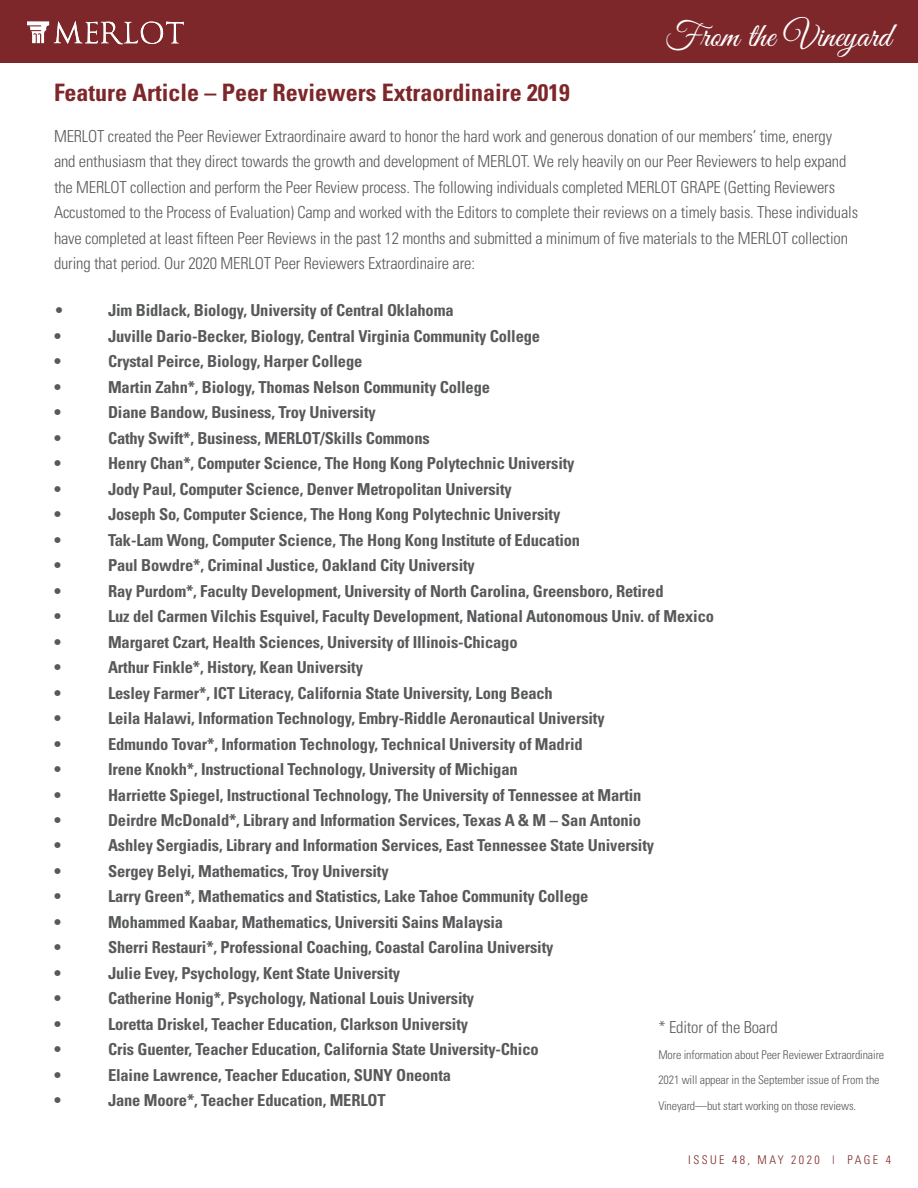
<style>
.page{position:relative;width:918px;height:1188px;background:#fff}
.page>*{position:absolute;margin:0;border:0;box-sizing:border-box;transform-origin:0 0}
.t1{font:34.5px "Great Vibes";color:#fff}
.t2{font:700 condensed 24px "Univers";color:#7e272a}
.t3{font:700 condensed 16.5px "Univers";letter-spacing:-.01em;color:#58595b}
.t4{font:300 condensed 16.5px/25.5px "Univers";letter-spacing:-.01em;color:#58595b}
.t5{font:300 condensed 12px/25.5px "Univers";letter-spacing:-.01em;color:#58595b}
.t6{font:300 condensed 12px "Univers";letter-spacing:.2em;color:#7e272a}
</style>
<div class="page">
<div style="left:0;top:0;width:918px;height:63px;background:#7e272a"></div>
<svg style="left:27px;top:21px;width:157px;height:23px"></svg>
<h1 class="t1" style="left:665px;top:16px;width:228px">From the Vineyard</h1>
<h2 class="t2" style="left:54px;top:78px;width:517px">Feature Article – Peer Reviewers Extraordinaire 2019</h2>
<p class="t4" style="left:54px;top:123px;width:806px">MERLOT created the Peer Reviewer Extraordinaire award to honor the hard work and generous donation of our members’ time, energy<br>and enthusiasm that they direct towards the growth and development of MERLOT. We rely heavily on our Peer Reviewers to help expand the MERLOT collection and perform the Peer Review process. The following individuals completed MERLOT GRAPE (Getting Reviewers Accustomed to the Process of Evaluation) Camp and worked with the Editors to complete their reviews on a timely basis. These individuals have completed at least fifteen Peer Reviews in the past 12 months and submitted a minimum of five materials to the MERLOT collection during that period. Our 2020 MERLOT Peer Reviewers Extraordinaire are:</p>
<p class="t4" style="left:54px;top:297px;width:11px">•</p>
<p class="t3" style="left:108px;top:300px;width:347px">Jim Bidlack, Biology, University of Central Oklahoma</p>
<p class="t3" style="left:54px;top:326px;width:8px">•</p>
<p class="t3" style="left:108px;top:326px;width:434px">Juville Dario-Becker, Biology, Central Virginia Community College</p>
<p class="t3" style="left:54px;top:351px;width:8px">•</p>
<p class="t3" style="left:108px;top:351px;width:256px">Crystal Peirce, Biology, Harper College</p>
<p class="t3" style="left:54px;top:377px;width:8px">•</p>
<p class="t3" style="left:108px;top:377px;width:384px">Martin Zahn*, Biology, Thomas Nelson Community College</p>
<p class="t3" style="left:54px;top:402px;width:8px">•</p>
<p class="t3" style="left:108px;top:402px;width:269px">Diane Bandow, Business, Troy University</p>
<p class="t3" style="left:54px;top:428px;width:8px">•</p>
<p class="t3" style="left:108px;top:428px;width:323px">Cathy Swift*, Business, MERLOT/Skills Commons</p>
<p class="t3" style="left:54px;top:453px;width:8px">•</p>
<p class="t3" style="left:108px;top:453px;width:468px">Henry Chan*, Computer Science, The Hong Kong Polytechnic University</p>
<p class="t3" style="left:54px;top:479px;width:8px">•</p>
<p class="t3" style="left:108px;top:479px;width:405px">Jody Paul, Computer Science, Denver Metropolitan University</p>
<p class="t3" style="left:54px;top:504px;width:8px">•</p>
<p class="t3" style="left:108px;top:504px;width:454px">Joseph So, Computer Science, The Hong Kong Polytechnic University</p>
<p class="t3" style="left:54px;top:530px;width:8px">•</p>
<p class="t3" style="left:108px;top:530px;width:474px">Tak-Lam Wong, Computer Science, The Hong Kong Institute of Education</p>
<p class="t3" style="left:54px;top:555px;width:8px">•</p>
<p class="t3" style="left:108px;top:555px;width:368px">Paul Bowdre*, Criminal Justice, Oakland City University</p>
<p class="t3" style="left:54px;top:581px;width:8px">•</p>
<p class="t3" style="left:108px;top:581px;width:557px">Ray Purdom*, Faculty Development, University of North Carolina, Greensboro, Retired</p>
<p class="t3" style="left:54px;top:606px;width:8px">•</p>
<p class="t3" style="left:108px;top:606px;width:608px">Luz del Carmen Vilchis Esquivel, Faculty Development, National Autonomous Univ. of Mexico</p>
<p class="t3" style="left:54px;top:632px;width:8px">•</p>
<p class="t3" style="left:108px;top:632px;width:411px">Margaret Czart, Health Sciences, University of Illinois-Chicago</p>
<p class="t3" style="left:54px;top:657px;width:8px">•</p>
<p class="t3" style="left:108px;top:657px;width:257px">Arthur Finkle*, History, Kean University</p>
<p class="t3" style="left:54px;top:683px;width:8px">•</p>
<p class="t3" style="left:108px;top:683px;width:446px">Lesley Farmer*, ICT Literacy, California State University, Long Beach</p>
<p class="t3" style="left:54px;top:708px;width:8px">•</p>
<p class="t3" style="left:108px;top:708px;width:498px">Leila Halawi, Information Technology, Embry-Riddle Aeronautical University</p>
<p class="t3" style="left:54px;top:734px;width:8px">•</p>
<p class="t3" style="left:108px;top:734px;width:476px">Edmundo Tovar*, Information Technology, Technical University of Madrid</p>
<p class="t3" style="left:54px;top:759px;width:8px">•</p>
<p class="t3" style="left:108px;top:759px;width:411px">Irene Knokh*, Instructional Technology, University of Michigan</p>
<p class="t3" style="left:54px;top:785px;width:8px">•</p>
<p class="t3" style="left:108px;top:785px;width:535px">Harriette Spiegel, Instructional Technology, The University of Tennessee at Martin</p>
<p class="t3" style="left:54px;top:810px;width:8px">•</p>
<p class="t3" style="left:108px;top:810px;width:535px">Deirdre McDonald*, Library and Information Services, Texas A &amp; M – San Antonio</p>
<p class="t3" style="left:54px;top:836px;width:8px">•</p>
<p class="t3" style="left:108px;top:836px;width:548px">Ashley Sergiadis, Library and Information Services, East Tennessee State University</p>
<p class="t3" style="left:54px;top:861px;width:8px">•</p>
<p class="t3" style="left:108px;top:861px;width:282px">Sergey Belyi, Mathematics, Troy University</p>
<p class="t3" style="left:54px;top:886px;width:8px">•</p>
<p class="t3" style="left:108px;top:886px;width:482px">Larry Green*, Mathematics and Statistics, Lake Tahoe Community College</p>
<p class="t3" style="left:54px;top:912px;width:8px">•</p>
<p class="t3" style="left:108px;top:912px;width:397px">Mohammed Kaabar, Mathematics, Universiti Sains Malaysia</p>
<p class="t3" style="left:54px;top:937px;width:8px">•</p>
<p class="t3" style="left:108px;top:937px;width:447px">Sherri Restauri*, Professional Coaching, Coastal Carolina University</p>
<p class="t3" style="left:54px;top:963px;width:8px">•</p>
<p class="t3" style="left:108px;top:963px;width:294px">Julie Evey, Psychology, Kent State University</p>
<p class="t3" style="left:54px;top:988px;width:8px">•</p>
<p class="t3" style="left:108px;top:988px;width:368px">Catherine Honig*, Psychology, National Louis University</p>
<p class="t3" style="left:54px;top:1014px;width:8px">•</p>
<p class="t3" style="left:108px;top:1014px;width:362px">Loretta Driskel, Teacher Education, Clarkson University</p>
<p class="t3" style="left:54px;top:1039px;width:8px">•</p>
<p class="t3" style="left:108px;top:1039px;width:432px">Cris Guenter, Teacher Education, California State University-Chico</p>
<p class="t3" style="left:54px;top:1065px;width:8px">•</p>
<p class="t3" style="left:108px;top:1065px;width:345px">Elaine Lawrence, Teacher Education, SUNY Oneonta</p>
<p class="t3" style="left:54px;top:1090px;width:8px">•</p>
<p class="t3" style="left:108px;top:1090px;width:279px">Jane Moore*, Teacher Education, MERLOT</p>
<p class="t4" style="left:658px;top:1014px;width:121px">* Editor of the Board</p>
<p class="t5" style="left:658px;top:1042px;width:227px">More information about Peer Reviewer Extraordinaire<br>2021 will appear in the September issue of From the<br>Vineyard—but start working on those reviews.</p>
<p class="t6" style="left:688px;top:1153px;width:204px">ISSUE 48, MAY 2020 | PAGE 4</p>
</div>
